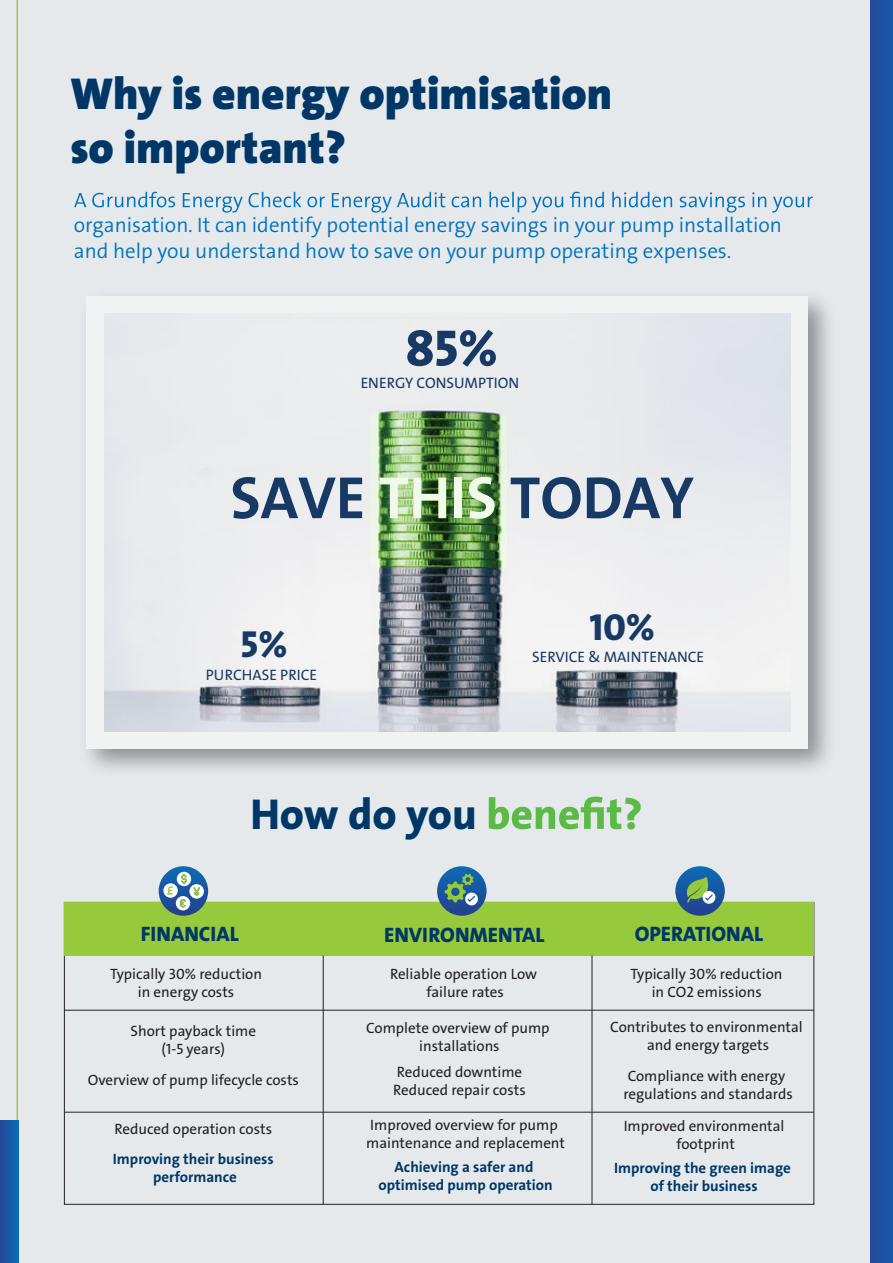
<style>
.page{position:relative;width:893px;height:1263px;background:#e5e9ec}
.page>*{position:absolute;margin:0;border:0;box-sizing:border-box;transform-origin:0 0}
.t1{font:60px "Grundfos The Sans V2 OT 7 B";color:#183964}
.t2{font:51.6px "Grundfos The Sans V2 OT 8 XB";color:#183964}
.t3{font:45px/54px "Grundfos The Sans V2 OT 9 BL";color:#003767}
.t4{font:43.5px "Grundfos The Sans V2 OT 8 XB";color:#003767}
.t5{font:43.5px "Grundfos The Sans V2 OT 8 XB";color:#5cba47}
.t6{font:37.95px "Grundfos The Sans V2 OT 8 XB";color:#183964}
.t7{font:21px/25.2px "Grundfos The Sans V2 OT 4 SL";color:#0072bc}
.t8{font:21px "Grundfos The Sans V2 OT 8 XB";color:#003767}
.t9{font:15.15px "Grundfos The Sans V2 OT 5 R";color:#183964}
.t10{font:15px/18px "Grundfos The Sans V2 OT 5 R";color:#231f20;text-align:center}
.t11{font:15px/18px "Grundfos The Sans V2 OT 7 B";color:#003767;text-align:center}
.s1{color:#f1f2f2}
</style>
<div class="page">
<svg style="left:0;top:1120px;width:18px;height:143px;background:#1759a7"></svg>
<hr style="left:16px;top:0;width:2px;height:1120px;background:#99ca3d">
<img style="left:86px;top:296px;width:744px;height:474px">
<div style="left:87px;top:296px;width:721px;height:452px;background:#f1f2f2"></div>
<img style="left:104px;top:313px;width:686px;height:418px">
<svg style="left:489px;top:797px;width:133px;height:32px"></svg>
<div style="left:64px;top:902px;width:750px;height:53px;background:#97c93d"></div>
<svg style="left:159px;top:866px;width:49px;height:50px"></svg>
<svg style="left:163px;top:883px;width:15px;height:15px"></svg>
<svg style="left:167px;top:872px;width:37px;height:38px"></svg>
<svg style="left:437px;top:866px;width:50px;height:50px"></svg>
<svg style="left:445px;top:874px;width:33px;height:31px"></svg>
<svg style="left:675px;top:866px;width:50px;height:50px"></svg>
<svg style="left:687px;top:877px;width:28px;height:27px"></svg>
<hr style="left:64px;top:1010px;width:750px;height:1px;background:#231f20">
<hr style="left:64px;top:1112px;width:750px;height:1px;background:#231f20">
<hr style="left:323px;top:955px;width:1px;height:249px;background:#231f20">
<hr style="left:592px;top:955px;width:1px;height:249px;background:#231f20">
<svg style="left:74px;top:192px;width:739px;height:21px"></svg>
<div style="left:870px;top:0;width:23px;height:1263px;background:#2050a1"></div>
<svg style="left:370px;top:412px;width:137px;height:155px;background:#739d63"></svg>
<h3 class="t3" style="left:70px;top:67px;width:543px">Why is energy optimisation so important?</h3>
<h3 class="t7" style="left:74px;top:213px;width:710px">organisation. It can identify potential energy savings in your pump installation and help you understand how to save on your pump operating expenses.</h3>
<h2 class="t2" style="left:406px;top:315px;width:94px">85%</h2>
<p class="t9" style="left:361px;top:373px;width:160px">ENERGY CONSUMPTION</p>
<h1 class="t1" style="left:230px;top:459px;width:465px">SAVE <span class="s1">THIS</span> TODAY</h1>
<h3 class="t6" style="left:241px;top:620px;width:48px">5%</h3>
<p class="t9" style="left:206px;top:665px;width:113px">PURCHASE PRICE</p>
<h3 class="t6" style="left:589px;top:603px;width:67px">10%</h3>
<p class="t9" style="left:532px;top:647px;width:174px">SERVICE &amp; MAINTENANCE</p>
<h3 class="t4" style="left:250px;top:786px;width:228px">How do you</h3>
<h3 class="t5" style="left:623px;top:786px;width:21px">?</h3>
<h3 class="t8" style="left:141px;top:920px;width:100px">FINANCIAL</h3>
<h3 class="t8" style="left:384px;top:921px;width:162px">ENVIRONMENTAL</h3>
<h3 class="t8" style="left:635px;top:920px;width:130px">OPERATIONAL</h3>
<p class="t10" style="left:110px;top:965px;width:153px">Typically 30% reduction in energy costs</p>
<p class="t10" style="left:131px;top:1022px;width:127px">Short payback time (1-5 years)</p>
<p class="t10" style="left:88px;top:1071px;width:213px">Overview of pump lifecycle costs</p>
<p class="t10" style="left:115px;top:1120px;width:159px">Reduced operation costs</p>
<p class="t11" style="left:113px;top:1150px;width:162px">Improving their business performance</p>
<p class="t10" style="left:390px;top:965px;width:149px">Reliable operation Low failure rates</p>
<p class="t10" style="left:630px;top:965px;width:153px">Typically 30% reduction in CO2 emissions</p>
<p class="t10" style="left:610px;top:1018px;width:194px">Contributes to environmental and energy targets</p>
<p class="t10" style="left:623px;top:1067px;width:171px;text-align:left">Compliance with energy regulations and standards</p>
<p class="t10" style="left:366px;top:1019px;width:185px">Complete overview of pump installations</p>
<p class="t10" style="left:393px;top:1063px;width:134px;text-align:left">Reduced downtime<br>Reduced repair costs</p>
<p class="t10" style="left:366px;top:1116px;width:200px;text-align:left">Improved overview for pump maintenance and replacement</p>
<p class="t11" style="left:379px;top:1158px;width:176px">Achieving a safer and optimised pump operation</p>
<p class="t10" style="left:624px;top:1117px;width:162px">Improved environmental footprint</p>
<p class="t11" style="left:614px;top:1159px;width:178px">Improving the green image of their business</p>
</div>
